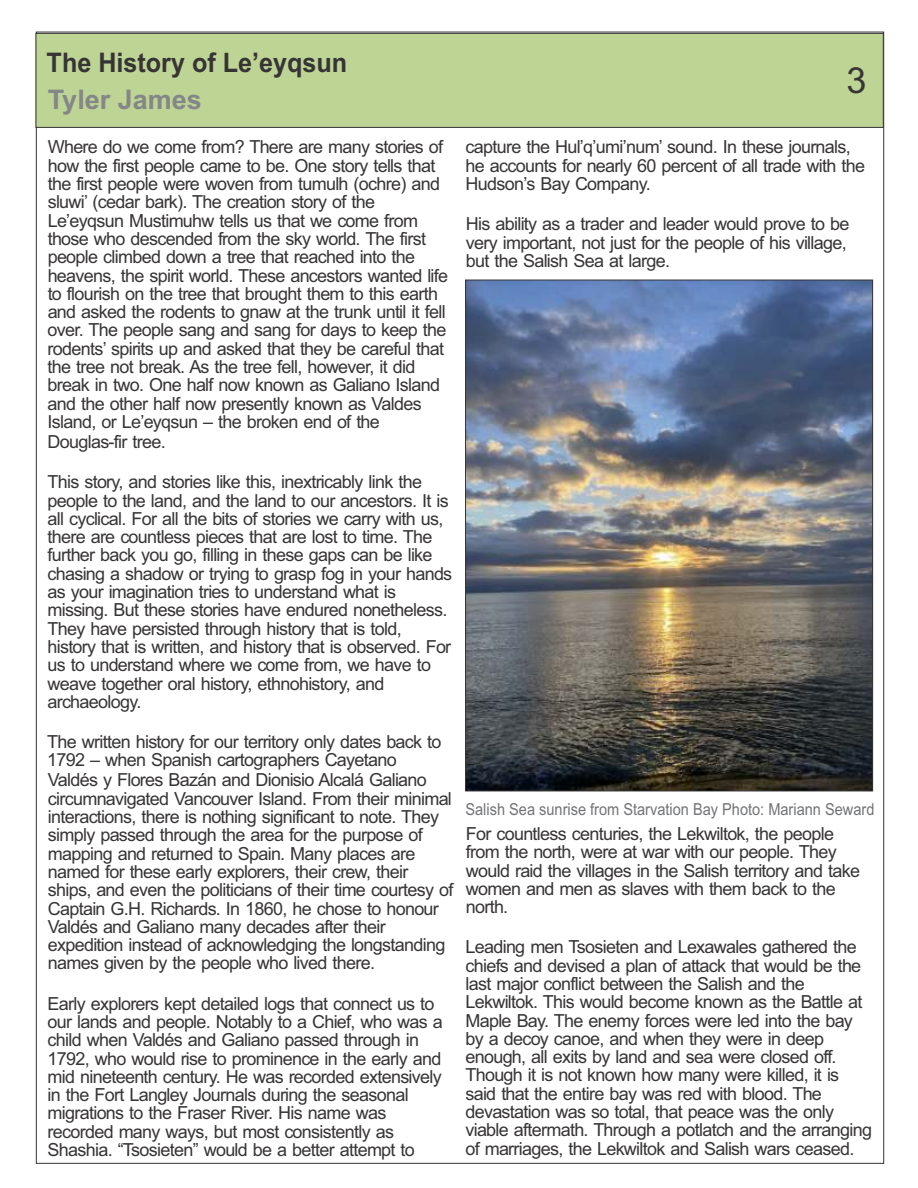
<style>
.page{position:relative;width:918px;height:1188px;background:#fff}
.page>*{position:absolute;margin:0;border:0;box-sizing:border-box;transform-origin:0 0}
.t1{font:36px "Arial";color:#373435}
.t2{font:700 27px "Arial";color:#373435;scale:.93 1}
.t3{font:700 27px "Arial";color:#848688}
.t4{font:18px/18.3px "Arial";letter-spacing:-.04em;color:#373435}
.t5{font:16.5px "Arial";color:#727376;scale:.88 1}
</style>
<div class="page">
<img style="left:467px;top:282px;width:404px;height:507px">
<div style="left:36px;top:33px;width:848px;height:95px;background:#bdd494"></div>
<h2 class="t2" style="left:47px;top:52px;width:325px">The History of Le’eyqsun</h2>
<h2 class="t3" style="left:48px;top:90px;width:156px">Tyler James</h2>
<p class="t4" style="left:48px;top:140px;width:402px">Where do we come from? There are many stories of how the first people came to be. One story tells that the first people were woven from tumulh (ochre) and sluwi’ (cedar bark). The creation story of the Le’eyqsun Mustimuhw tells us that we come from those who descended from the sky world. The first people climbed down a tree that reached into the heavens, the spirit world. These ancestors wanted life to flourish on the tree that brought them to this earth and asked the rodents to gnaw at the trunk until it fell over. The people sang and sang for days to keep the rodents’ spirits up and asked that they be careful that the tree not break. As the tree fell, however, it did break in two. One half now known as Galiano Island and the other half now presently known as Valdes Island, or Le’eyqsun – the broken end of the</p>
<p class="t4" style="left:48px;top:434px;width:120px">Douglas-fir tree.</p>
<p class="t4" style="left:47px;top:474px;width:406px">This story, and stories like this, inextricably link the people to the land, and the land to our ancestors. It is all cyclical. For all the bits of stories we carry with us, there are countless pieces that are lost to time. The further back you go, filling in these gaps can be like chasing a shadow or trying to grasp fog in your hands as your imagination tries to understand what is missing. But these stories have endured nonetheless.<br>They have persisted through history that is told, history that is written, and history that is observed. For us to understand where we come from, we have to weave together oral history, ethnohistory, and archaeology.</p>
<p class="t4" style="left:47px;top:734px;width:396px">The written history for our territory only dates back to<br>1792 – when Spanish cartographers Cayetano</p>
<p class="t4" style="left:48px;top:773px;width:407px">Valdés y Flores Bazán and Dionisio Alcalá Galiano circumnavigated Vancouver Island. From their minimal interactions, there is nothing significant to note. They simply passed through the area for the purpose of mapping and returned to Spain. Many places are named for these early explorers, their crew, their ships, and even the politicians of their time courtesy of Captain G.H. Richards. In 1860, he chose to honour Valdés and Galiano many decades after their expedition instead of acknowledging the longstanding names given by the people who lived there.</p>
<p class="t4" style="left:48px;top:996px;width:397px">Early explorers kept detailed logs that connect us to our lands and people. Notably to a Chief, who was a child when Valdés and Galiano passed through in 1792, who would rise to prominence in the early and mid nineteenth century. He was recorded extensively in the Fort Langley Journals during the seasonal migrations to the Fraser River. His name was recorded many ways, but most consistently as Shashia. “Tsosieten” would be a better attempt to</p>
<h1 class="t1" style="left:853px;top:64px;width:22px">3</h1>
<h1 class="t1" style="left:847px;top:67px;width:22px">3</h1>
<p class="t4" style="left:466px;top:140px;width:401px">capture the Hul’q’umi’num’ sound. In these journals, he accounts for nearly 60 percent of all trade with the<br>Hudson’s Bay Company.</p>
<p class="t4" style="left:466px;top:216px;width:385px">His ability as a trader and leader would prove to be very important, not just for the people of his village, but the Salish Sea at large.</p>
<p class="t5" style="left:465px;top:803px;width:466px">Salish Sea sunrise from Starvation Bay Photo: Mariann Seward</p>
<p class="t4" style="left:466px;top:826px;width:396px">For countless centuries, the Lekwiltok, the people from the north, were at war with our people. They would raid the villages in the Salish territory and take women and men as slaves with them back to the north.</p>
<p class="t4" style="left:465px;top:940px;width:408px">Leading men Tsosieten and Lexawales gathered the chiefs and devised a plan of attack that would be the last major conflict between the Salish and the Lekwiltok. This would become known as the Battle at Maple Bay. The enemy forces were led into the bay by a decoy canoe, and when they were in deep enough, all exits by land and sea were closed off.<br>Though it is not known how many were killed, it is said that the entire bay was red with blood. The devastation was so total, that peace was the only viable aftermath. Through a potlatch and the arranging of marriages, the Lekwiltok and Salish wars ceased.</p>
</div>
